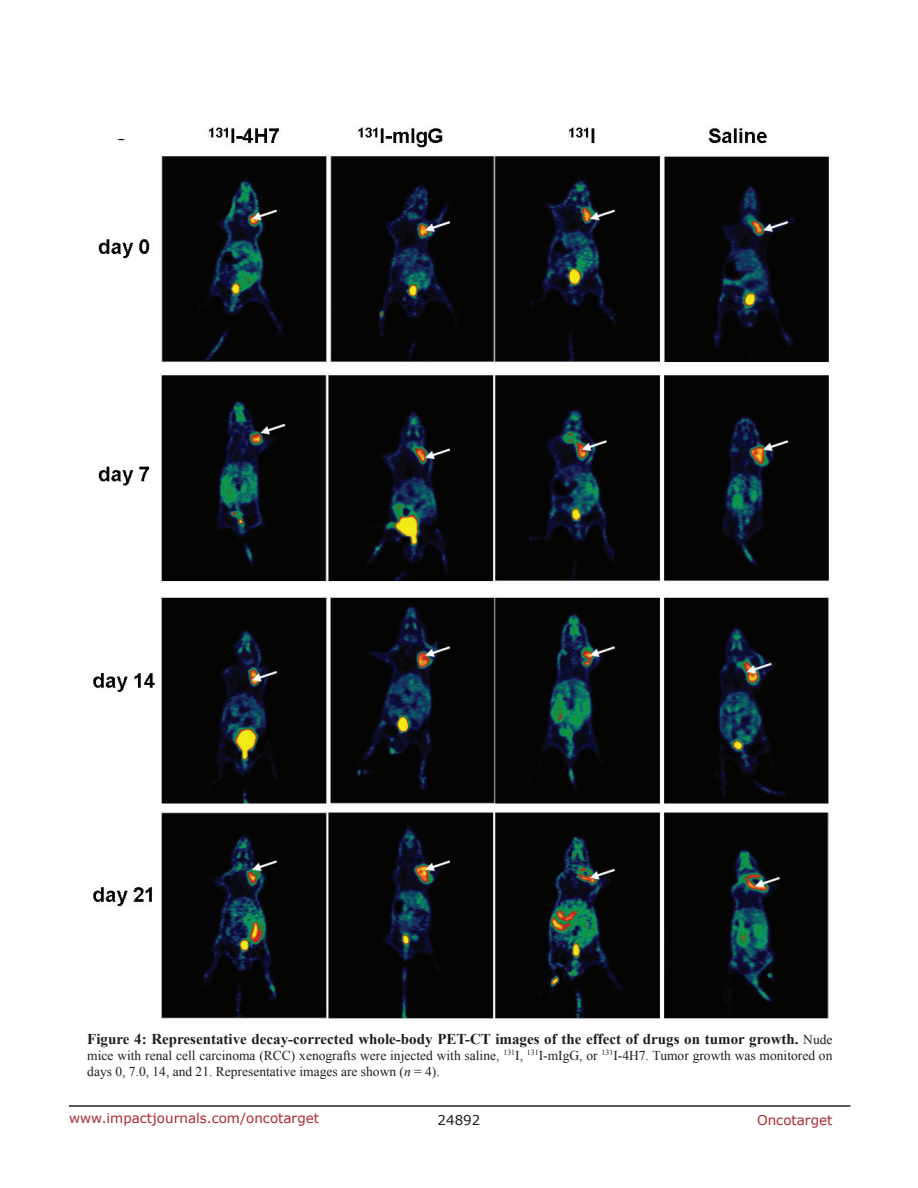
<style>
.page{position:relative;width:918px;height:1188px;background:#fff}
.page>*{position:absolute;margin:0;border:0;box-sizing:border-box;transform-origin:0 0}
.t1{font:700 15px "Times New Roman";color:#201d20}
.t2{font:13.5px/16.2px "Times New Roman";color:#201d20}
.t3{font:13.5px "Verdana";color:#ac2830}
.t4{font:13.5px "Verdana";color:#201d20}
.s1{font-weight:400;font-size:13.5px}
.s2{font-style:italic}
</style>
<div class="page">
<hr style="left:69px;top:1105px;width:781px;height:2px;background:#231f20">
<img style="left:93px;top:127px;width:736px;height:892px">
<p class="t1" style="left:87px;top:1028px;width:747px">Figure 4: Representative decay-corrected whole-body PET-CT images of the effect of drugs on tumor growth. <span class="s1">Nude</span></p>
<p class="t2" style="left:87px;top:1047px;width:747px">mice with renal cell carcinoma (RCC) xenografts were injected with saline, <sup>131</sup>I, <sup>131</sup>I-mIgG, or <sup>131</sup>I-4H7. Tumor growth was monitored on days 0, 7.0, 14, and 21. Representative images are shown (<span class="s2">n</span> = 4).</p>
<p class="t3" style="left:69px;top:1109px;width:252px">www.impactjournals.com/oncotarget</p>
<p class="t4" style="left:438px;top:1111px;width:44px">24892</p>
<p class="t3" style="left:757px;top:1111px;width:77px">Oncotarget</p>
</div>
